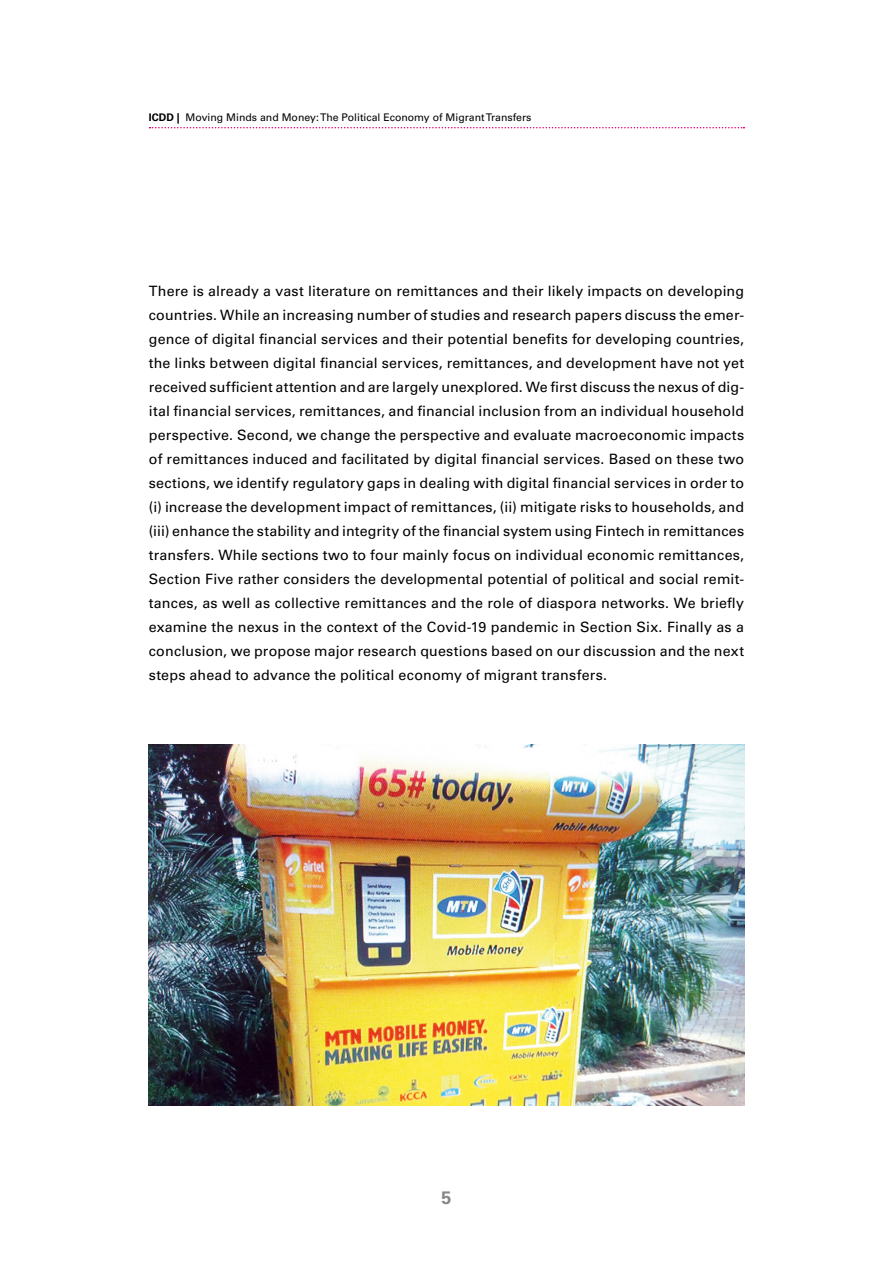
<style>
.page{position:relative;width:893px;height:1263px;background:#fff}
.page>*{position:absolute;margin:0;border:0;box-sizing:border-box;transform-origin:0 0}
.t1{font:700 18px "Univers LT";color:#878786}
.t2{font:14.25px/24px "Univers LT";letter-spacing:.01em;color:#000;text-align:justify}
.t3{font:10.5px "Univers LT";color:#000}
.s1{font-weight:700}
</style>
<div class="page">
<svg style="left:150px;top:127px;width:594px;height:1px"></svg>
<img style="left:149px;top:744px;width:595px;height:362px">
<p class="t3" style="left:149px;top:111px;width:384px"><span class="s1">ICDD |</span> Moving Minds and Money: The Political Economy of Migrant Transfers</p>
<p class="t2" style="left:149px;top:279px;width:597px">There is already a vast literature on remittances and their likely impacts on developing countries. While an increasing number of studies and research papers discuss the emer&shy;gence of digital financial services and their potential benefits for developing countries, the links between digital financial services, remittances, and development have not yet received sufficient attention and are largely unexplored. We first discuss the nexus of dig&shy;ital financial services, remittances, and financial inclusion from an individual household perspective. Second, we change the perspective and evaluate macroeconomic impacts of remittances induced and facilitated by digital financial services. Based on these two sections, we identify regulatory gaps in dealing with digital financial services in order to (i) increase the development impact of remittances, (ii) mitigate risks to households, and (iii) enhance the stability and integrity of the financial system using Fintech in remittances transfers. While sections two to four mainly focus on individual economic remittances, Section Five rather considers the developmental potential of political and social remit&shy;tances, as well as collective remittances and the role of diaspora networks. We briefly examine the nexus in the context of the Covid-19 pandemic in Section Six. Finally as a conclusion, we propose major research questions based on our discussion and the next steps ahead to advance the political economy of migrant transfers.</p>
<p class="t1" style="left:441px;top:1187px;width:12px">5</p>
</div>
